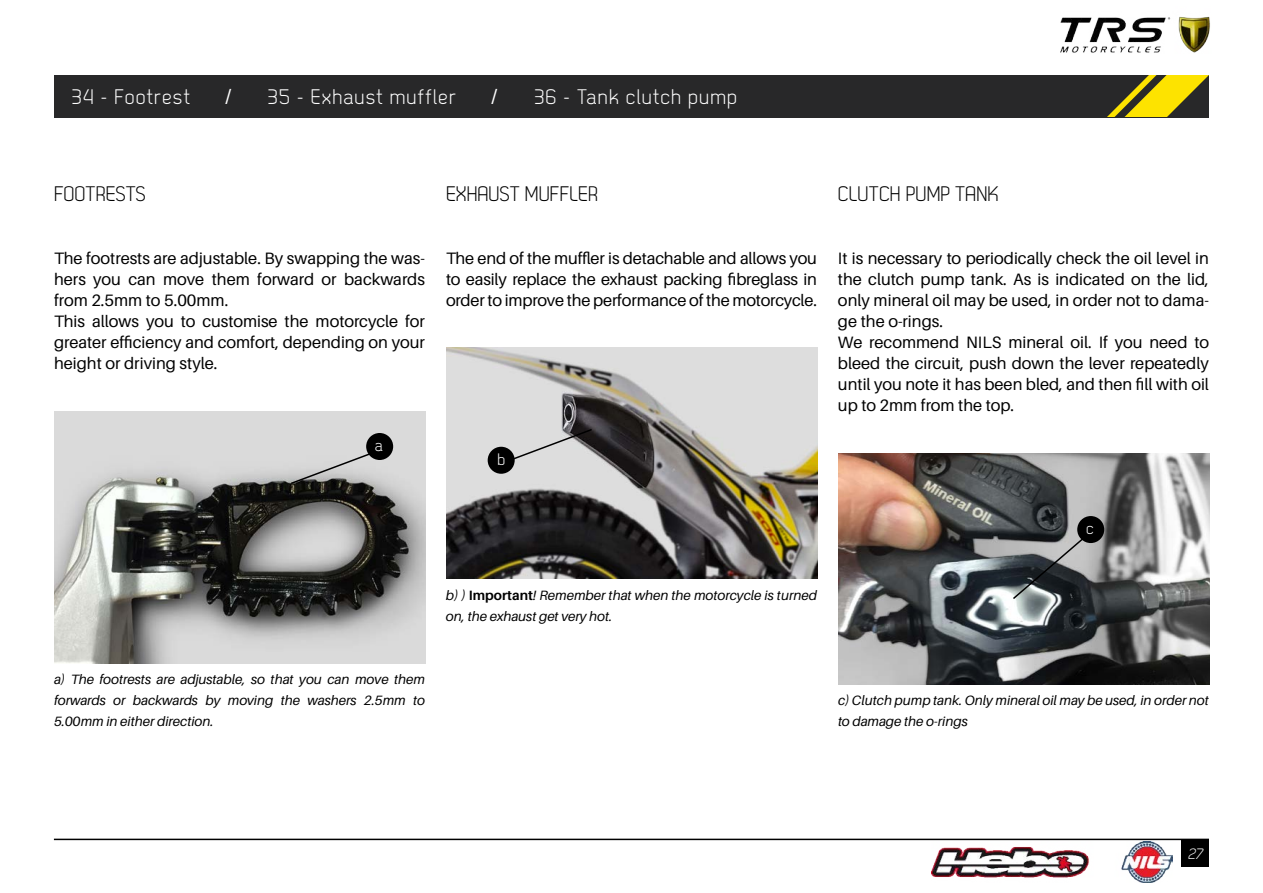
<style>
.page{position:relative;width:1263px;height:893px;background:#fff}
.page>*{position:absolute;margin:0;border:0;box-sizing:border-box;transform-origin:0 0}
.t1{font:21px "Dekar";letter-spacing:.05em;color:#fff}
.t2{font:21px "Dekar";color:#000}
.t3{font:21px "Arial";color:#fff}
.t4{font:16.5px/21px "Aileron";color:#000}
.t5{font:16.5px "Dekar";color:#fff}
.t6{font:italic 15px "Dekar";color:#fff}
.t7{font:italic 13.5px/21px "Aileron";color:#000}
.s1{font-weight:700;font-style:normal}
</style>
<div class="page">
<div style="left:1181px;top:839px;width:28px;height:28px;background:#000"></div>
<img style="left:931px;top:842px;width:242px;height:40px">
<img style="left:1060px;top:16px;width:150px;height:37px">
<div style="left:54px;top:75px;width:1155px;height:42px;background:#282829"></div>
<svg style="left:1107px;top:75px;width:102px;height:42px"></svg>
<hr style="left:54px;top:839px;width:1155px;height:1px;background:#000">
<img style="left:54px;top:411px;width:371px;height:252px">
<img style="left:446px;top:347px;width:371px;height:231px">
<img style="left:838px;top:453px;width:371px;height:231px">
<div style="left:366px;top:433px;width:27px;height:27px;background:#000;border-radius:50%"></div>
<div style="left:488px;top:447px;width:27px;height:27px;background:#000;border-radius:50%"></div>
<svg style="left:510px;top:428px;width:83px;height:33px;background:#b9b8b9"></svg>
<div style="left:1077px;top:516px;width:27px;height:27px;background:#000;border-radius:50%"></div>
<svg style="left:1011px;top:534px;width:77px;height:67px;background:#626669"></svg>
<svg style="left:289px;top:451px;width:84px;height:34px;background:#b3b3b3"></svg>
<p class="t1" style="left:72px;top:86px;width:119px">34 - Footrest</p>
<p class="t3" style="left:225px;top:83px;width:7px">/</p>
<p class="t1" style="left:268px;top:86px;width:189px">35 - Exhaust muffler</p>
<p class="t3" style="left:491px;top:83px;width:7px">/</p>
<p class="t1" style="left:534px;top:86px;width:204px">36 - Tank clutch pump</p>
<p class="t2" style="left:54px;top:183px;width:93px">FOOTRESTS</p>
<p class="t2" style="left:446px;top:183px;width:153px">EXHAUST MUFFLER</p>
<p class="t2" style="left:838px;top:183px;width:162px">CLUTCH PUMP TANK</p>
<p class="t4" style="left:54px;top:248px;width:372px">The footrests are adjustable. By swapping the was&shy;hers you can move them forward or backwards from 2.5mm to 5.00mm.<br>This allows you to customise the motorcycle for greater efficiency and comfort, depending on your height or driving style.</p>
<p class="t4" style="left:446px;top:248px;width:373px;text-align:justify">The end of the muffler is detachable and allows you to easily replace the exhaust packing fibreglass in order to improve the performance of the motorcycle.</p>
<p class="t4" style="left:838px;top:248px;width:373px">It is necessary to periodically check the oil level in the clutch pump tank. As is indicated on the lid, only mineral oil may be used, in order not to dama&shy;ge the o-rings.<br>We recommend NILS mineral oil. If you need to bleed the circuit, push down the lever repeatedly until you note it has been bled, and then fill with oil up to 2mm from the top.</p>
<p class="t5" style="left:375px;top:437px;width:9px">a</p>
<p class="t5" style="left:498px;top:451px;width:9px">b</p>
<p class="t5" style="left:1086px;top:520px;width:9px">c</p>
<p class="t7" style="left:54px;top:669px;width:372px;text-align:justify">a) The footrests are adjustable, so that you can move them forwards or backwards by moving the washers 2.5mm to 5.00mm in either direction.</p>
<p class="t7" style="left:446px;top:585px;width:372px">b) ) <span class="s1">Important</span>! Remember that when the motorcycle is turned on, the exhaust get very hot.</p>
<p class="t7" style="left:838px;top:690px;width:372px">c) Clutch pump tank. Only mineral oil may be used, in order not to damage the o-rings</p>
<p class="t6" style="left:1188px;top:846px;width:19px">27</p>
</div>
